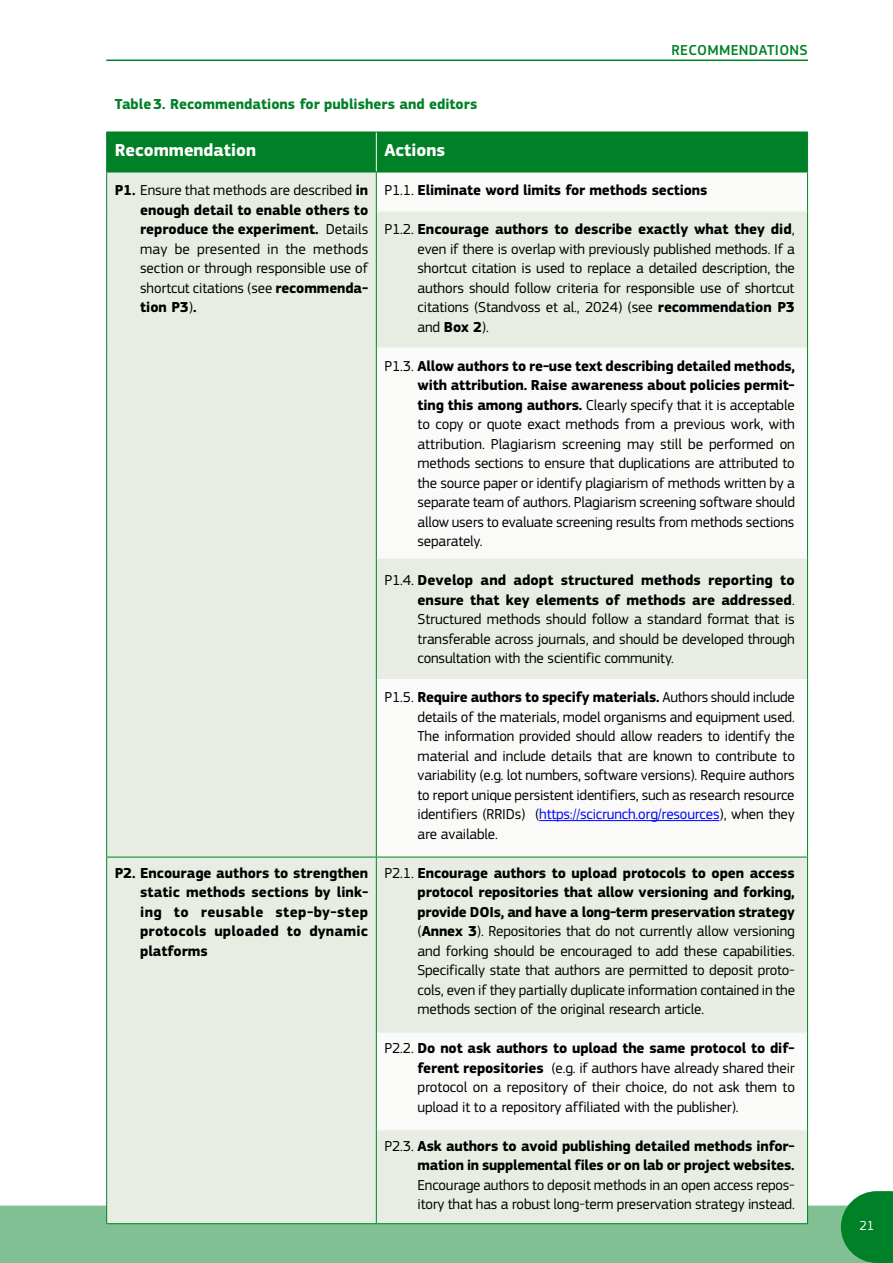
<style>
.page{position:relative;width:893px;height:1263px;background:#fff}
.page>*{position:absolute;margin:0;border:0;box-sizing:border-box;transform-origin:0 0}
.Body_Text_Table{font:700 18px "EC Square Sans Pro";color:#fff}
.Body_Text_Table-2{font:15px/19.5px "EC Square Sans Pro";letter-spacing:-.01em;color:#000;text-align:justify}
.Body_Text_Table-3{font:700 15px/19.5px "EC Square Sans Pro";color:#000;text-align:justify}
.t1{font:700 15px "EC Square Sans Pro";color:#008127}
.t2{font:500 15px "EC Square Sans Pro";letter-spacing:.02em;color:#008127}
.t3{font:13.5px "EC Square Sans Pro";color:#fff}
.s1{font-weight:700}
.s2{font-weight:400}
.s3{color:#00f}
</style>
<div class="page">
<hr style="left:106px;top:60px;width:702px;height:1px;background:#008127">
<div style="left:0;top:1205px;width:841px;height:58px;background:#80c093"></div>
<svg style="left:841px;top:1191px;width:52px;height:72px;background:#1b8e3d"></svg>
<div style="left:107px;top:133px;width:700px;height:39px;background:#008127"></div>
<div style="left:107px;top:173px;width:700px;height:1050px;background:#e8ede3"></div>
<svg style="left:377px;top:173px;width:430px;height:957px"></svg>
<hr style="left:376px;top:132px;width:1px;height:40px;background:#fff">
<hr style="left:106px;top:132px;width:270px;height:1px;background:#008127">
<hr style="left:106px;top:132px;width:1px;height:40px;background:#008127">
<hr style="left:376px;top:132px;width:432px;height:1px;background:#008127">
<hr style="left:807px;top:132px;width:1px;height:40px;background:#008127">
<hr style="left:106px;top:172px;width:270px;height:1px;background:#008127">
<hr style="left:376px;top:172px;width:432px;height:1px;background:#008127">
<hr style="left:106px;top:172px;width:1px;height:39px;background:#008127">
<hr style="left:376px;top:172px;width:1px;height:39px;background:#008127">
<hr style="left:807px;top:172px;width:1px;height:39px;background:#008127">
<hr style="left:106px;top:211px;width:1px;height:137px;background:#008127">
<hr style="left:376px;top:211px;width:1px;height:137px;background:#008127">
<hr style="left:807px;top:211px;width:1px;height:137px;background:#008127">
<hr style="left:106px;top:348px;width:1px;height:210px;background:#008127">
<hr style="left:376px;top:348px;width:1px;height:210px;background:#008127">
<hr style="left:807px;top:348px;width:1px;height:210px;background:#008127">
<hr style="left:106px;top:558px;width:1px;height:121px;background:#008127">
<hr style="left:376px;top:558px;width:1px;height:121px;background:#008127">
<hr style="left:807px;top:558px;width:1px;height:121px;background:#008127">
<hr style="left:106px;top:679px;width:1px;height:178px;background:#008127">
<hr style="left:376px;top:679px;width:1px;height:178px;background:#008127">
<hr style="left:807px;top:679px;width:1px;height:178px;background:#008127">
<hr style="left:106px;top:857px;width:270px;height:1px;background:#008127">
<hr style="left:106px;top:857px;width:1px;height:176px;background:#008127">
<hr style="left:376px;top:857px;width:432px;height:1px;background:#008127">
<hr style="left:376px;top:857px;width:1px;height:176px;background:#008127">
<hr style="left:807px;top:857px;width:1px;height:176px;background:#008127">
<hr style="left:106px;top:1033px;width:1px;height:97px;background:#008127">
<hr style="left:376px;top:1033px;width:1px;height:97px;background:#008127">
<hr style="left:807px;top:1033px;width:1px;height:97px;background:#008127">
<hr style="left:106px;top:1130px;width:1px;height:93px;background:#008127">
<hr style="left:376px;top:1130px;width:1px;height:93px;background:#008127">
<hr style="left:807px;top:1130px;width:1px;height:93px;background:#008127">
<hr style="left:106px;top:1223px;width:270px;height:1px;background:#008127">
<hr style="left:376px;top:1223px;width:432px;height:1px;background:#008127">
<hr style="left:539px;top:820px;width:180px;height:1px;background:#00f">
<p class="t2" style="left:672px;top:42px;width:138px">RECOMMENDATIONS</p>
<p class="t1" style="left:115px;top:95px;width:364px">Table3. Recommendations for publishers and editors</p>
<p class="Body_Text_Table" style="left:115px;top:139px;width:143px">Recommendation</p>
<p class="Body_Text_Table" style="left:384px;top:139px;width:62px">Actions</p>
<p class="Body_Text_Table-2" style="left:140px;top:180px;width:230px;text-indent:-25px"><span class="s1">P1.</span> Ensure that methods are described <span class="s1">in enough detail to enable others to reproduce the experiment.</span> Details may be presented in the methods section or through responsible use of shortcut citations (see <span class="s1">recommenda&shy;tion P3</span>)<span class="s1">.</span></p>
<p class="Body_Text_Table-3" style="left:384px;top:181px;width:324px"><span class="s2">P1.1.</span> Eliminate word limits for methods sections</p>
<p class="Body_Text_Table-2" style="left:418px;top:219px;width:379px;text-indent:-33px">P1.2. <span class="s1">Encourage authors to describe exactly what they did</span>, even if there is overlap with previously published methods. If a shortcut citation is used to replace a detailed description, the authors should follow criteria for responsible use of shortcut citations (Standvoss et al., 2024) (see <span class="s1">recommendation P3 </span>and <span class="s1">Box 2</span>).</p>
<p class="Body_Text_Table-2" style="left:418px;top:356px;width:379px;text-indent:-33px">P1.3. <span class="s1">Allow authors to re-use text describing detailed methods, with attribution. Raise awareness about policies permit&shy;ting this among authors.</span> Clearly specify that it is acceptable to copy or quote exact methods from a previous work, with attribution. Plagiarism screening may still be performed on methods sections to ensure that duplications are attributed to the source paper or identify plagiarism of methods written by a separate team of authors. Plagiarism screening software should allow users to evaluate screening results from methods sections separately.</p>
<p class="Body_Text_Table-2" style="left:418px;top:570px;width:379px;text-indent:-33px">P1.4. <span class="s1">Develop and adopt structured methods reporting to ensure that key elements of methods are addressed</span>.<br>Structured methods should follow a standard format that is transferable across journals, and should be developed through consultation with the scientific community.</p>
<p class="Body_Text_Table-2" style="left:418px;top:687px;width:379px;text-indent:-33px">P1.5. <span class="s1">Require authors to specify materials.</span> Authors should include details of the materials, model organisms and equipment used.<br>The information provided should allow readers to identify the material and include details that are known to contribute to variability (e.g. lot numbers, software versions). Require authors to report unique persistent identifiers, such as research resource identifiers (RRIDs) (<span class="s3">https://scicrunch.org/resources</span>), when they are available.</p>
<p class="Body_Text_Table-3" style="left:140px;top:863px;width:230px;text-indent:-25px">P2. Encourage authors to strengthen static methods sections by link&shy;ing to reusable step-by-step protocols uploaded to dynamic platforms</p>
<p class="Body_Text_Table-2" style="left:418px;top:863px;width:379px;text-indent:-33px">P2.1. <span class="s1">Encourage authors to upload protocols to open access protocol repositories that allow versioning and forking, provide DOIs, and have a long-term preservation strategy </span>(<span class="s1">Annex 3</span>). Repositories that do not currently allow versioning and forking should be encouraged to add these capabilities.<br>Specifically state that authors are permitted to deposit proto&shy;cols, even if they partially duplicate information contained in the methods section of the original research article.</p>
<p class="Body_Text_Table-2" style="left:418px;top:1038px;width:379px;text-indent:-33px">P2.2. <span class="s1">Do not ask authors to upload the same protocol to dif&shy;ferent repositories</span> (e.g. if authors have already shared their protocol on a repository of their choice, do not ask them to upload it to a repository affiliated with the publisher).</p>
<p class="Body_Text_Table-2" style="left:418px;top:1136px;width:379px;text-indent:-33px">P2.3. <span class="s1">Ask authors to avoid publishing detailed methods infor&shy;mation in supplemental files or on lab or project websites.<br></span>Encourage authors to deposit methods in an open access repos&shy;itory that has a robust long-term preservation strategy instead.</p>
<p class="t3" style="left:859px;top:1218px;width:17px">21</p>
</div>
